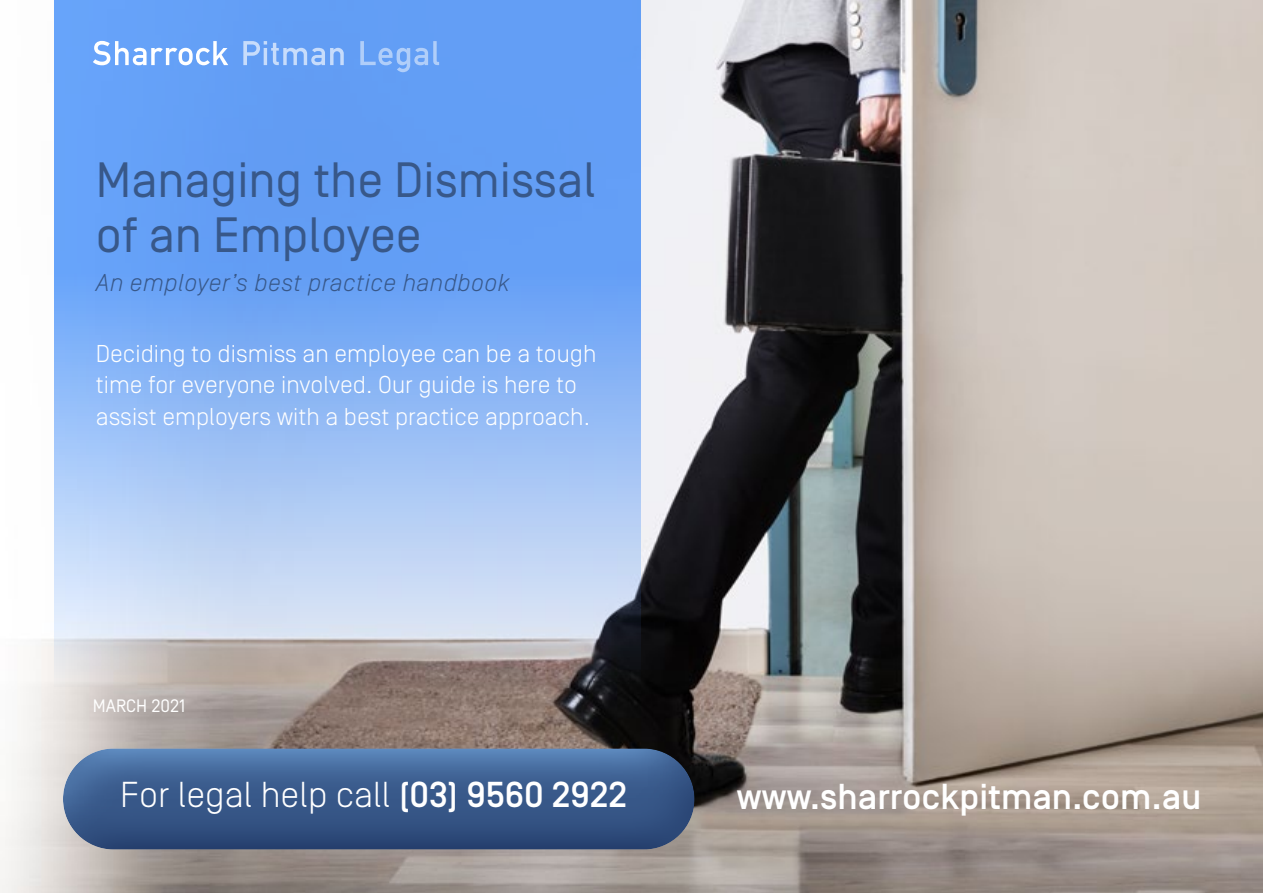
<style>
.page{position:relative;width:1263px;height:893px;background:#fff}
.page>*{position:absolute;margin:0;border:0;box-sizing:border-box;transform-origin:0 0}
.t1{font:49.5px/55.5px "Simplon Norm";color:#385889}
.t2{font:500 39px "Simplon Norm";color:#fff}
.t3{font:300 36px "Simplon Norm";color:#fff}
.t4{font:500 36px "Simplon Norm";color:#fff}
.t5{font:300 30.6px "Simplon Norm";color:#fff}
.t6{font:300 24.3px/31.7px "Simplon Norm";color:#fff}
.t7{font:italic 300 24.3px "Simplon Norm";letter-spacing:.02em;color:#385889}
.t8{font:18px "Simplon Norm";color:#fff}
.s1{font-weight:500}
</style>
<div class="page">
<img style="left:0;top:0;width:1263px;height:893px">
<svg style="left:54px;top:0;width:586px;height:686px;background:#89b1ee"></svg>
<svg style="left:93px;top:41px;width:135px;height:24px"></svg>
<svg style="left:243px;top:41px;width:101px;height:24px;background:#85b3f6"></svg>
<svg style="left:360px;top:41px;width:79px;height:31px;background:#78abf6"></svg>
<div style="left:61px;top:747px;width:634px;height:103px;background:#385889;opacity:.75"></div>
<h1 class="t1" style="left:96px;top:153px;width:501px">Managing the Dismissal of an Employee</h1>
<p class="t7" style="left:96px;top:270px;width:415px">An employer’s best practice handbook</p>
<p class="t6" style="left:96px;top:338px;width:502px">Deciding to dismiss an employee can be a tough time for everyone involved. Our guide is here to assist employers with a best practice approach.</p>
<p class="t8" style="left:93px;top:696px;width:94px">MARCH 2021</p>
<h3 class="t3" style="left:120px;top:776px;width:509px">For legal help call <span class="s1">(03) 9560 2922</span></h3>
<p class="t5" style="left:191px;top:787px;width:232px">For legal help call</p>
<h2 class="t2" style="left:428px;top:780px;width:249px">(03) 9560 2922</h2>
<h3 class="t4" style="left:737px;top:778px;width:466px">www.sharrockpitman.com.au</h3>
</div>
